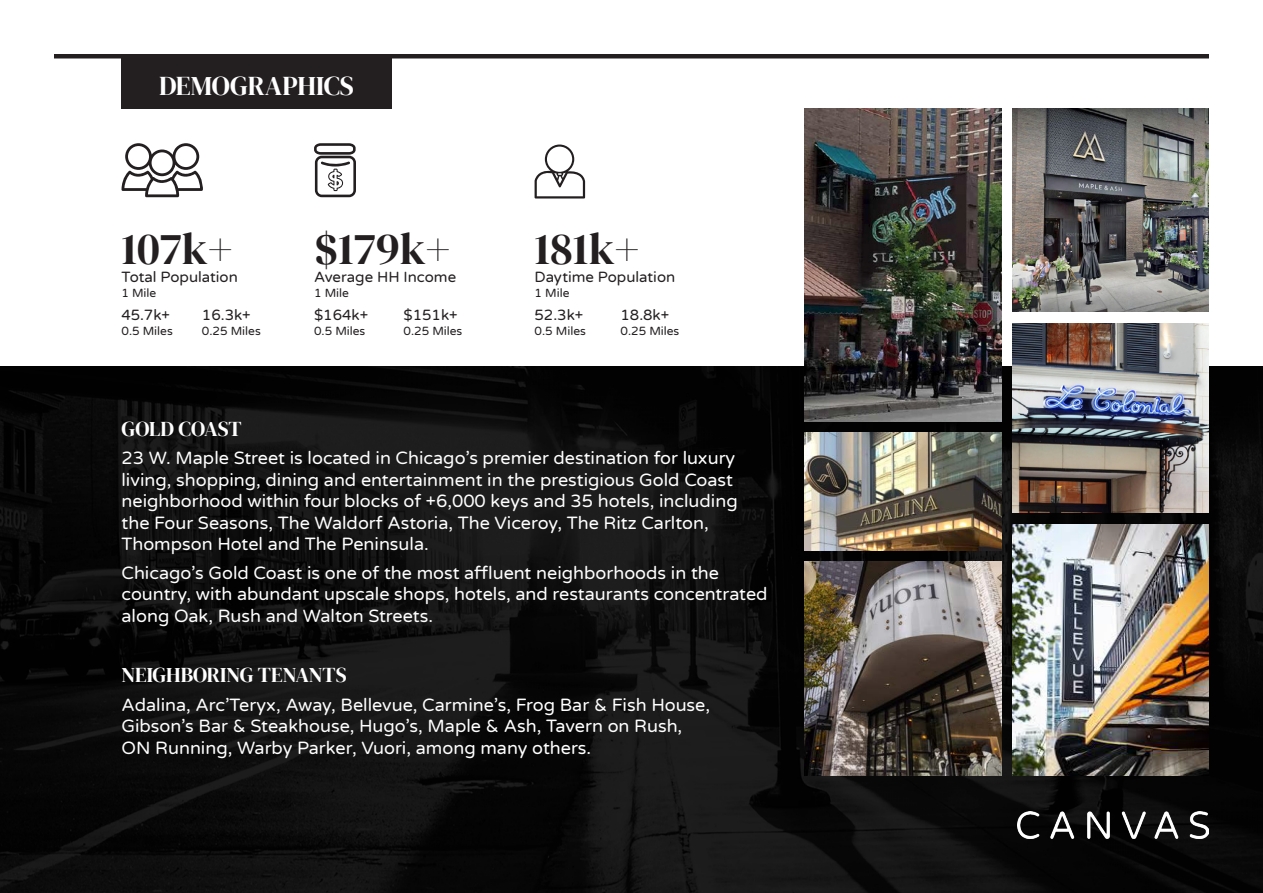
<style>
.page{position:relative;width:1263px;height:893px;background:#fff}
.page>*{position:absolute;margin:0;border:0;box-sizing:border-box;transform-origin:0 0}
.t1{font:45px "DM Serif Display";color:#231f20}
.t2{font:27px "DM Serif Display";letter-spacing:-.005em;color:#fff}
.t3{font:21px "DM Serif Display";letter-spacing:-.005em;color:#fff}
.t4{font:18px/21.6px "Varela Round";color:#fff}
.t5{font:15px "Varela Round";color:#231f20}
.t6{font:12px "Varela Round";color:#231f20}
</style>
<div class="page">
<img style="left:0;top:366px;width:1263px;height:527px">
<img style="left:1018px;top:812px;width:191px;height:27px">
<div style="left:54px;top:54px;width:1155px;height:5px;background:#231f20"></div>
<div style="left:122px;top:54px;width:270px;height:54px;background:#231f20"></div>
<svg style="left:121px;top:143px;width:82px;height:54px"></svg>
<svg style="left:314px;top:143px;width:42px;height:54px"></svg>
<svg style="left:535px;top:145px;width:50px;height:54px"></svg>
<img style="left:805px;top:108px;width:197px;height:313px">
<img style="left:1012px;top:524px;width:197px;height:251px">
<img style="left:1012px;top:108px;width:197px;height:203px">
<img style="left:1012px;top:323px;width:197px;height:189px">
<img style="left:805px;top:432px;width:197px;height:119px">
<img style="left:805px;top:562px;width:197px;height:213px">
<h2 class="t2" style="left:159px;top:70px;width:197px">DEMOGRAPHICS</h2>
<h1 class="t1" style="left:122px;top:223px;width:112px">107k+</h1>
<p class="t5" style="left:122px;top:267px;width:118px">Total Population</p>
<p class="t6" style="left:122px;top:285px;width:36px">1 Mile</p>
<h1 class="t1" style="left:314px;top:223px;width:138px">$179k+</h1>
<p class="t5" style="left:314px;top:267px;width:144px">Average HH Income</p>
<p class="t6" style="left:314px;top:285px;width:36px">1 Mile</p>
<h1 class="t1" style="left:535px;top:223px;width:106px">181k+</h1>
<p class="t5" style="left:535px;top:267px;width:142px">Daytime Population</p>
<p class="t6" style="left:535px;top:285px;width:36px">1 Mile</p>
<p class="t5" style="left:122px;top:305px;width:50px">45.7k+</p>
<p class="t6" style="left:122px;top:322px;width:53px">0.5 Miles</p>
<p class="t5" style="left:202px;top:305px;width:50px">16.3k+</p>
<p class="t6" style="left:202px;top:322px;width:60px">0.25 Miles</p>
<p class="t5" style="left:314px;top:305px;width:56px">$164k+</p>
<p class="t6" style="left:314px;top:322px;width:53px">0.5 Miles</p>
<p class="t5" style="left:403px;top:305px;width:56px">$151k+</p>
<p class="t6" style="left:403px;top:322px;width:60px">0.25 Miles</p>
<p class="t5" style="left:535px;top:305px;width:50px">52.3k+</p>
<p class="t6" style="left:535px;top:322px;width:53px">0.5 Miles</p>
<p class="t5" style="left:620px;top:305px;width:50px">18.8k+</p>
<p class="t6" style="left:620px;top:322px;width:60px">0.25 Miles</p>
<p class="t3" style="left:122px;top:416px;width:122px">GOLD COAST</p>
<p class="t4" style="left:122px;top:446px;width:618px">23 W. Maple Street is located in Chicago’s premier destination for luxury living, shopping, dining and entertainment in the prestigious Gold Coast neighborhood within four blocks of +6,000 keys and 35 hotels, including the Four Seasons, The Waldorf Astoria, The Viceroy, The Ritz Carlton, Thompson Hotel and The Peninsula.</p>
<p class="t4" style="left:122px;top:561px;width:648px">Chicago’s Gold Coast is one of the most affluent neighborhoods in the country, with abundant upscale shops, hotels, and restaurants concentrated along Oak, Rush and Walton Streets.</p>
<p class="t3" style="left:122px;top:663px;width:227px">NEIGHBORING TENANTS</p>
<p class="t4" style="left:122px;top:693px;width:590px">Adalina, Arc’Teryx, Away, Bellevue, Carmine’s, Frog Bar &amp; Fish House,<br>Gibson’s Bar &amp; Steakhouse, Hugo’s, Maple &amp; Ash, Tavern on Rush,<br>ON Running, Warby Parker, Vuori, among many others.</p>
</div>
